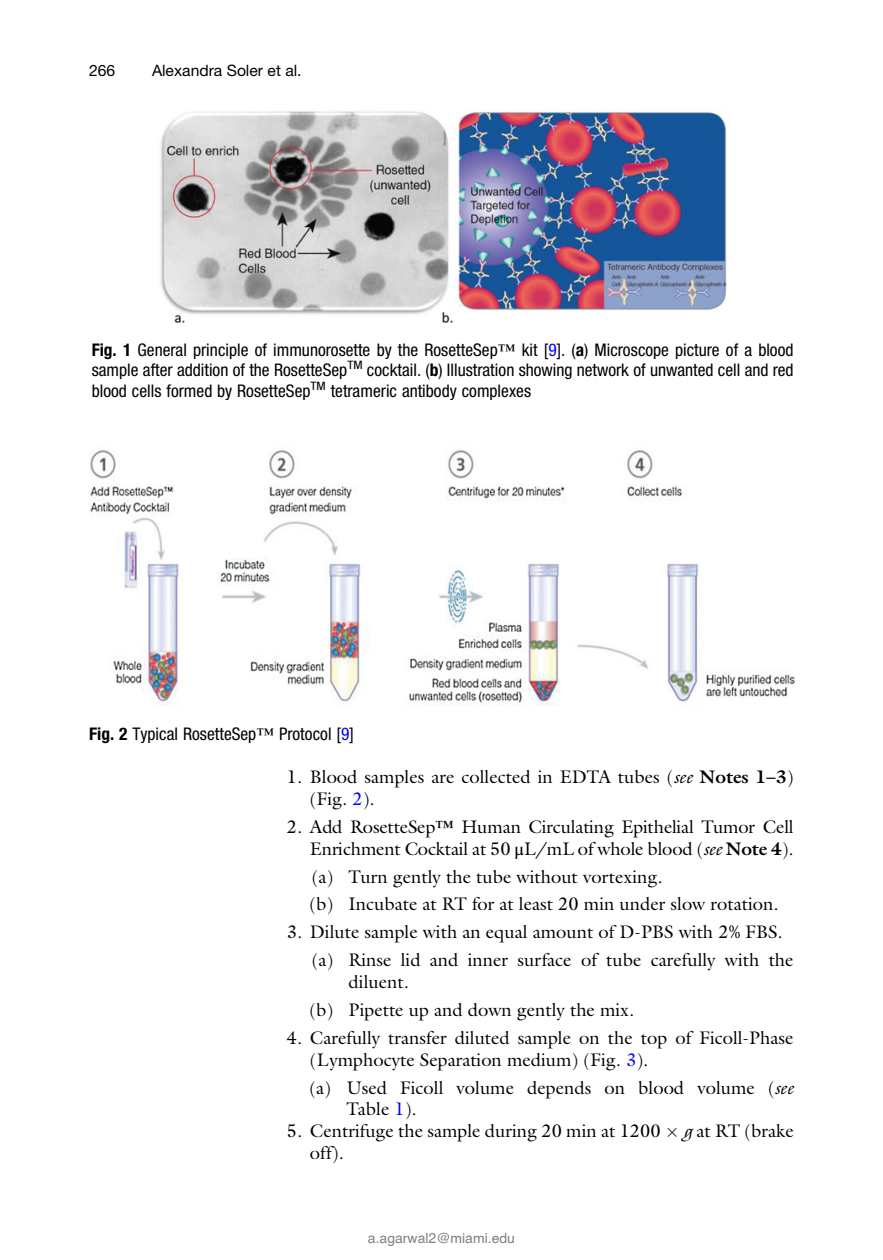
<style>
.page{position:relative;width:883px;height:1260px;background:#fff}
.page>*{position:absolute;margin:0;border:0;box-sizing:border-box;transform-origin:0 0}
.t1{font:18.38px/21.9px "Cmxnlk Vytdtt Mgjbcy Adv P97 CA";color:#000}
.t2{font:17.5px/20.8px "Pqmcyr Chdmys Smhdkb Adv P81 C3";color:#000;text-align:justify}
.t3{font:15.75px "Jfpqhd Jkpysm Xmyrdy Adv PA183";color:#000}
.t4{font:14px "Helvetica";color:#808080}
.s1{font-family:"Jrrkct Jqptbk Vtnfrj Adv P81 C9"}
.s2{font-family:"Vgqrqf Bxfydg Ywppws Adv TT6120 e 2 aa"}
.s3{color:#00f}
.s4{font-family:"Rlgkmk Qtrxvg Cgbxyf Adv P97 CD"}
.s5{font-family:"Lptbnm Stpggm Lxgbbf Adv P97 D0"}
.s6{font-family:"Pkjggr Sldmsm Plcdsr Adv OT8608 a 8 d 1"}
</style>
<div class="page">
<img style="left:160px;top:109px;width:567px;height:213px">
<img style="left:90px;top:450px;width:705px;height:256px">
<p class="t3" style="left:89px;top:64px;width:27px">266</p>
<p class="t3" style="left:152px;top:64px;width:151px">Alexandra Soler et al.</p>
<p class="t2" style="left:92px;top:341px;width:703px"><span class="s1">Fig. 1</span> General principle of immunorosette by the RosetteSep<span class="s2">™</span> kit [<span class="s3">9</span>]. (<span class="s1">a</span>) Microscope picture of a blood sample after addition of the RosetteSep<sup>TM</sup> cocktail. (<span class="s1">b</span>) Illustration showing network of unwanted cell and red blood cells formed by RosetteSep<sup>TM</sup> tetrameric antibody complexes</p>
<p class="t2" style="left:89px;top:725px;width:266px"><span class="s1">Fig. 2</span> Typical RosetteSep<span class="s2">™</span> Protocol [<span class="s3">9</span>]</p>
<p class="t1" style="left:310px;top:768px;width:485px;text-indent:-23px">1. Blood samples are collected in EDTA tubes (<span class="s4">see</span> <span class="s5">Notes 1–3</span>) (Fig. <span class="s3">2</span>).</p>
<p class="t1" style="left:287px;top:818px;width:508px;text-align:right">2. Add RosetteSep<span class="s2">™</span> Human Circulating Epithelial Tumor Cell<br>Enrichment Cocktail at 50 <span class="s6">μ</span>L/mL of whole blood (<span class="s4">see</span> <span class="s5">Note 4</span>).</p>
<p class="t1" style="left:309px;top:864px;width:471px;line-height:27.8px">(a) Turn gently the tube without vortexing.<br>(b) Incubate at RT for at least 20 min under slow rotation.</p>
<p class="t1" style="left:312px;top:920px;width:483px;line-height:27.8px;text-indent:-25px">3. Dilute sample with an equal amount of D-PBS with 2% FBS. (a) Rinse lid and inner surface of tube carefully with the</p>
<p class="t1" style="left:309px;top:970px;width:326px;line-height:27.8px;text-indent:39px">diluent.<br>(b) Pipette up and down gently the mix.</p>
<p class="t1" style="left:310px;top:1028px;width:485px;text-indent:-23px">4. Carefully transfer diluted sample on the top of Ficoll-Phase (Lymphocyte Separation medium) (Fig. <span class="s3">3</span>).</p>
<p class="t1" style="left:346px;top:1078px;width:449px;text-indent:-37px">(a) Used Ficoll volume depends on blood volume (<span class="s4">see<br></span>Table <span class="s3">1</span>).</p>
<p class="t1" style="left:310px;top:1122px;width:485px;text-indent:-23px">5. Centrifuge the sample during 20 min at 1200 <span class="s4">g</span> at RT (brake off).</p>
<p class="t4" style="left:368px;top:1229px;width:149px">a.agarwal2@miami.edu</p>
</div>
